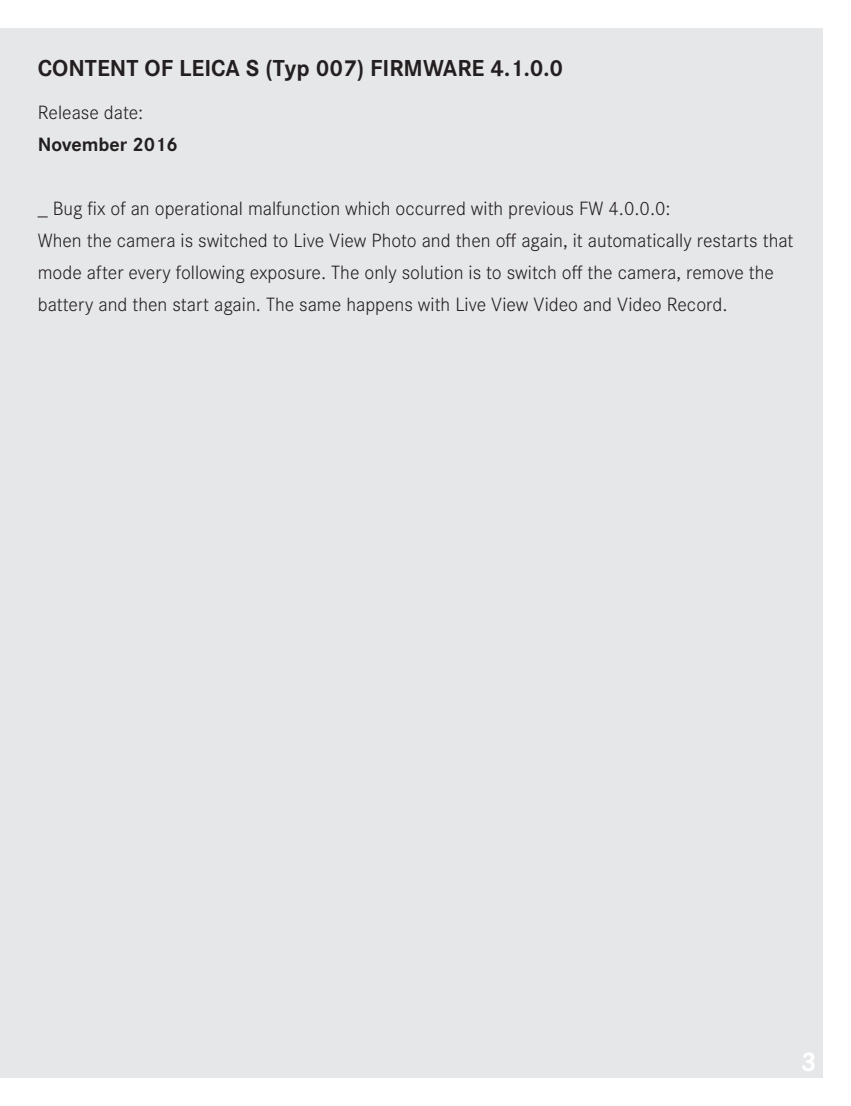
<style>
.page{position:relative;width:851px;height:1106px;background:#fff}
.page>*{position:absolute;margin:0;border:0;box-sizing:border-box;transform-origin:0 0}
.t1{font:700 28px "Corporate S";color:#fff}
.Heading_01{font:700 24px "Corporate S";color:#231f20}
.Body_Text{font:300 20px/32px "Corporate S";color:#231f20}
.Heading_01-2{font:300 20px/32px "Corporate S";color:#231f20}
.s1{font-weight:700}
</style>
<div class="page">
<div style="left:0;top:28px;width:822px;height:1049px;background:#e6e7e9"></div>
<p class="Heading_01" style="left:38px;top:49px;width:527px">CONTENT OF LEICA S (Typ 007) FIRMWARE 4.1.0.0</p>
<p class="Heading_01-2" style="left:38px;top:95px;width:142px">Release date:<br><span class="s1">November 2016</span></p>
<p class="Body_Text" style="left:38px;top:191px;width:634px">_ Bug fix of an operational malfunction which occurred with previous FW 4.0.0.0:</p>
<p class="Body_Text" style="left:38px;top:223px;width:757px">When the camera is switched to Live View Photo and then off again, it automatically restarts that mode after every following exposure. The only solution is to switch off the camera, remove the battery and then start again. The same happens with Live View Video and Video Record.</p>
<h1 class="t1" style="left:800px;top:1040px;width:17px">3</h1>
</div>
